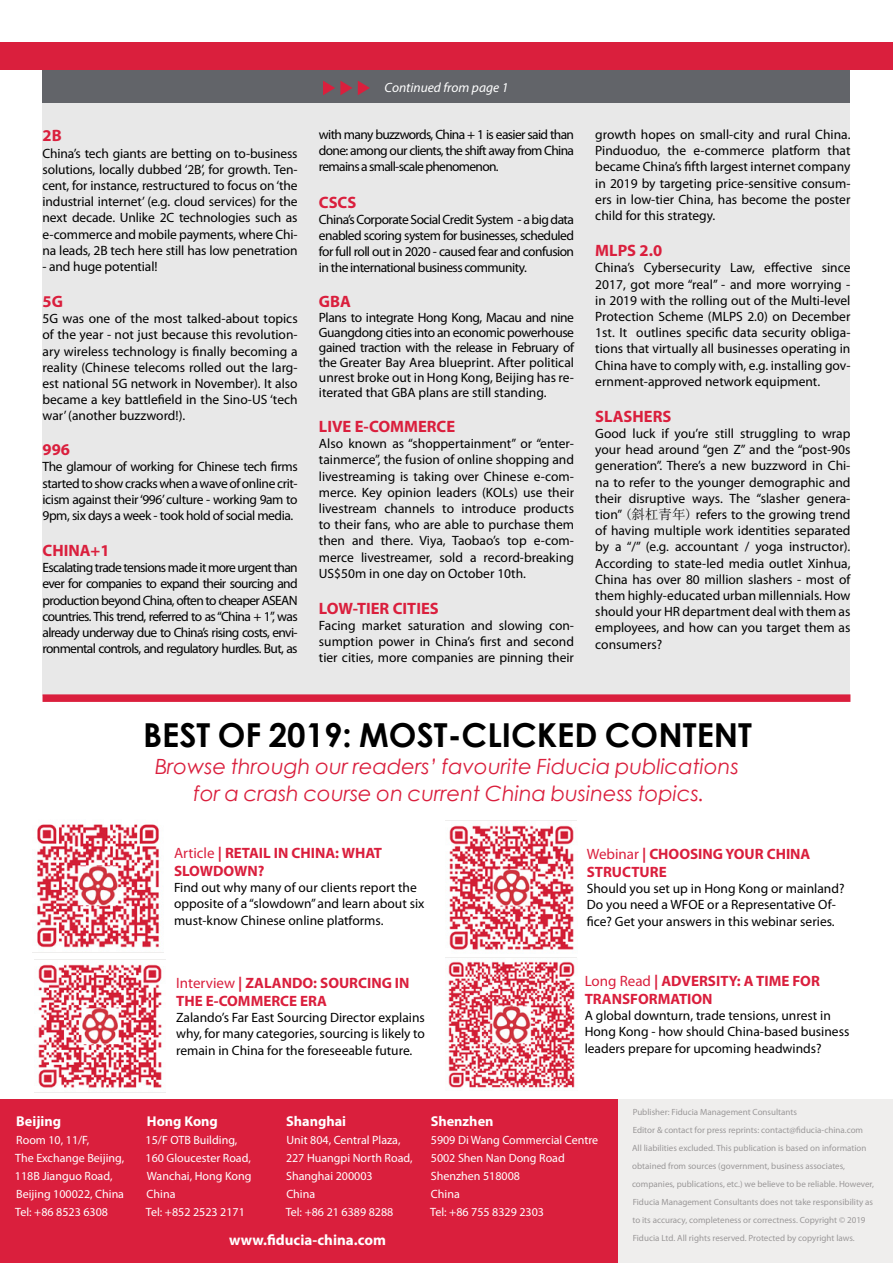
<style>
.page{position:relative;width:893px;height:1263px;background:#fff}
.page>*{position:absolute;margin:0;border:0;box-sizing:border-box;transform-origin:0 0}
.t1{font:700 33px "Century Gothic";color:#000}
.t2{font:italic 21px/27px "Century Gothic";color:#da1f3d;text-align:center}
.t3{font:700 16.5px "Myriad Pro";color:#da1f3d}
.t4{font:700 15px/18px "Myriad Pro";color:#da1f3d}
.t5{font:700 15px "Myriad Pro";color:#fff}
.t6{font:700 14.25px "Myriad Pro";color:#fff}
.t7{font:13.5px/16.2px "Myriad Pro";color:#000;text-align:justify}
.t8{font:italic 13.5px "Myriad Pro";color:#fff}
.t9{font:12px/18px "Myriad Pro";color:#fff}
.t10{font:9px/18px "Myriad Pro";color:#7c797a}
.s1{font-family:"Sim Sun"}
.s2{font-weight:400}
</style>
<div class="page">
<div style="left:43px;top:68px;width:807px;height:627px;background:#e8e8e8"></div>
<div style="left:617px;top:1099px;width:276px;height:164px;background:#efeeed"></div>
<div style="left:0;top:1099px;width:617px;height:164px;background:#da1f3d"></div>
<div style="left:0;top:43px;width:892px;height:27px;background:#da1f3d"></div>
<div style="left:43px;top:70px;width:807px;height:33px;background:#626469"></div>
<svg style="left:323px;top:81px;width:47px;height:14px"></svg>
<div style="left:43px;top:694px;width:807px;height:8px;background:#da1f3d"></div>
<img style="left:37px;top:824px;width:123px;height:124px">
<img style="left:38px;top:964px;width:124px;height:124px">
<img style="left:449px;top:825px;width:125px;height:125px">
<img style="left:448px;top:961px;width:127px;height:127px">
<p class="t3" style="left:43px;top:125px;width:21px">2B</p>
<p class="t7" style="left:43px;top:145px;width:257px">China’s tech giants are betting on to-business solutions, locally dubbed ‘2B’, for growth. Ten&shy;cent, for instance, restructured to focus on ‘the industrial internet’ (e.g. cloud services) for the next decade. Unlike 2C technologies such as e-commerce and mobile payments, where Chi&shy;na leads, 2B tech here still has low penetration</p>
<p class="t7" style="left:43px;top:259px;width:116px">- and huge potential!</p>
<p class="t3" style="left:43px;top:291px;width:22px">5G</p>
<p class="t7" style="left:43px;top:311px;width:257px">5G was one of the most talked-about topics of the year - not just because this revolution&shy;ary wireless technology is finally becoming a reality (Chinese telecoms rolled out the larg&shy;est national 5G network in November). It also became a key battlefield in the Sino-US ‘tech war’ (another buzzword!).</p>
<p class="t3" style="left:43px;top:439px;width:29px">996</p>
<p class="t7" style="left:43px;top:459px;width:257px">The glamour of working for Chinese tech firms started to show cracks when a wave of online crit&shy;icism against their ‘996’ culture - working 9am to 9pm, six days a week - took hold of social media.</p>
<p class="t3" style="left:43px;top:540px;width:69px">CHINA+1</p>
<p class="t7" style="left:43px;top:560px;width:257px">Escalating trade tensions made it more urgent than ever for companies to expand their sourcing and production beyond China, often to cheaper ASEAN countries. This trend, referred to as “China + 1”, was already underway due to China’s rising costs, envi&shy;ronmental controls, and regulatory hurdles. But, as</p>
<p class="t8" style="left:385px;top:79px;width:125px">Continued from page 1</p>
<p class="t7" style="left:319px;top:127px;width:257px">with many buzzwords, China + 1 is easier said than done: among our clients, the shift away from China remains a small-scale phenomenon.</p>
<p class="t3" style="left:319px;top:191px;width:39px">CSCS</p>
<p class="t7" style="left:319px;top:211px;width:257px">China’s Corporate Social Credit System - a big data enabled scoring system for businesses, scheduled for full roll out in 2020 - caused fear and confusion in the international business community.</p>
<p class="t3" style="left:319px;top:291px;width:33px">GBA</p>
<p class="t7" style="left:319px;top:310px;width:257px;line-height:15px">Plans to integrate Hong Kong, Macau and nine Guangdong cities into an economic powerhouse gained traction with the release in February of the Greater Bay Area blueprint. After political unrest broke out in Hong Kong, Beijing has re&shy;iterated that GBA plans are still standing.</p>
<p class="t3" style="left:319px;top:416px;width:138px">LIVE E-COMMERCE</p>
<p class="t7" style="left:319px;top:436px;width:257px">Also known as “shoppertainment” or “enter&shy;tainmerce”, the fusion of online shopping and livestreaming is taking over Chinese e-com&shy;merce. Key opinion leaders (KOLs) use their livestream channels to introduce products to their fans, who are able to purchase them then and there. Viya, Taobao’s top e-com&shy;merce livestreamer, sold a record-breaking US$50m in one day on October 10th.</p>
<p class="t3" style="left:319px;top:597px;width:121px">LOW-TIER CITIES</p>
<p class="t7" style="left:319px;top:618px;width:257px">Facing market saturation and slowing con&shy;sumption power in China’s first and second tier cities, more companies are pinning their</p>
<p class="t7" style="left:595px;top:127px;width:257px">growth hopes on small-city and rural China.<br>Pinduoduo, the e-commerce platform that became China’s fifth largest internet company in 2019 by targeting price-sensitive consum&shy;ers in low-tier China, has become the poster child for this strategy.</p>
<p class="t3" style="left:595px;top:240px;width:68px">MLPS 2.0</p>
<p class="t7" style="left:595px;top:260px;width:257px">China’s Cybersecurity Law, effective since 2017, got more “real” - and more worrying - in 2019 with the rolling out of the Multi-level Protection Scheme (MLPS 2.0) on December 1st. It outlines specific data security obliga&shy;tions that virtually all businesses operating in China have to comply with, e.g. installing gov&shy;ernment-approved network equipment.</p>
<p class="t3" style="left:595px;top:405px;width:78px">SLASHERS</p>
<p class="t7" style="left:595px;top:426px;width:257px">Good luck if you’re still struggling to wrap your head around “gen Z” and the “post-90s generation”. There’s a new buzzword in Chi&shy;na to refer to the younger demographic and their disruptive ways. The “slasher genera&shy;tion” <span class="s1">(斜杠青年)</span> refers to the growing trend of having multiple work identities separated by a “/” (e.g. accountant / yoga instructor).<br>According to state-led media outlet Xinhua, China has over 80 million slashers - most of them highly-educated urban millennials. How should your HR department deal with them as employees, and how can you target them as consumers?</p>
<h1 class="t1" style="left:143px;top:710px;width:611px">BEST OF 2019: MOST-CLICKED CONTENT</h1>
<h2 class="t2" style="left:155px;top:752px;width:585px">Browse through our readers’ favourite Fiducia publications for a crash course on current China business topics.</h2>
<p class="t6" style="left:16px;top:1112px;width:46px">Beijing</p>
<p class="t9" style="left:15px;top:1131px;width:111px">Room 10, 11/F,<br>The Exchange Beijing,<br>118B Jianguo Road,<br>Beijing 100022, China<br>Tel: +86 8523 6308</p>
<p class="t4" style="left:174px;top:843px;width:210px"><span class="s2">Article</span> | RETAIL IN CHINA: WHAT<br>SLOWDOWN?</p>
<p class="t7" style="left:174px;top:880px;width:252px;text-align:left">Find out why many of our clients report the opposite of a “slowdown” and learn about six must-know Chinese online platforms.</p>
<p class="t4" style="left:176px;top:973px;width:235px"><span class="s2">Interview</span> | ZALANDO: SOURCING IN<br>THE E-COMMERCE ERA</p>
<p class="t7" style="left:176px;top:1010px;width:250px">Zalando’s Far East Sourcing Director explains why, for many categories, sourcing is likely to remain in China for the foreseeable future.</p>
<p class="t4" style="left:587px;top:844px;width:225px"><span class="s2">Webinar</span> | CHOOSING YOUR CHINA<br>STRUCTURE</p>
<p class="t7" style="left:587px;top:881px;width:259px;text-align:left">Should you set up in Hong Kong or mainland?<br>Do you need a WFOE or a Representative Of&shy;fice? Get your answers in this webinar series.</p>
<p class="t4" style="left:585px;top:971px;width:237px"><span class="s2">Long Read</span> | ADVERSITY: A TIME FOR<br>TRANSFORMATION</p>
<p class="t7" style="left:585px;top:1008px;width:266px;text-align:left">A global downturn, trade tensions, unrest in<br>Hong Kong - how should China-based business leaders prepare for upcoming headwinds?</p>
<p class="t6" style="left:147px;top:1112px;width:72px">Hong Kong</p>
<p class="t9" style="left:146px;top:1131px;width:107px">15/F OTB Building,<br>160 Gloucester Road,<br>Wanchai, Hong Kong<br>China<br>Tel: +852 2523 2171</p>
<p class="t6" style="left:286px;top:1112px;width:61px">Shanghai</p>
<p class="t9" style="left:286px;top:1131px;width:128px">Unit 804, Central Plaza,<br>227 Huangpi North Road,<br>Shanghai 200003<br>China<br>Tel: +86 21 6389 8288</p>
<p class="t6" style="left:431px;top:1112px;width:64px">Shenzhen</p>
<p class="t9" style="left:430px;top:1131px;width:169px">5909 Di Wang Commercial Centre<br>5002 Shen Nan Dong Road<br>Shenzhen 518008<br>China<br>Tel: +86 755 8329 2303</p>
<p class="t10" style="left:632px;top:1103px;width:243px">Publisher: Fiducia Management Consultants<br>Editor &amp; contact for press reprints: contact@fiducia-china.com All liabilities excluded. This publication is based on information obtained from sources (government, business associates, companies, publications, etc.) we believe to be reliable. However, Fiducia Management Consultants does not take responsibility as to its accuracy, completeness or correctness. Copyright © 2019</p>
<p class="t5" style="left:229px;top:1230px;width:158px">www.fiducia-china.com</p>
<p class="t10" style="left:633px;top:1229px;width:223px">Fiducia Ltd. All rights reserved. Protected by copyright laws.</p>
</div>
